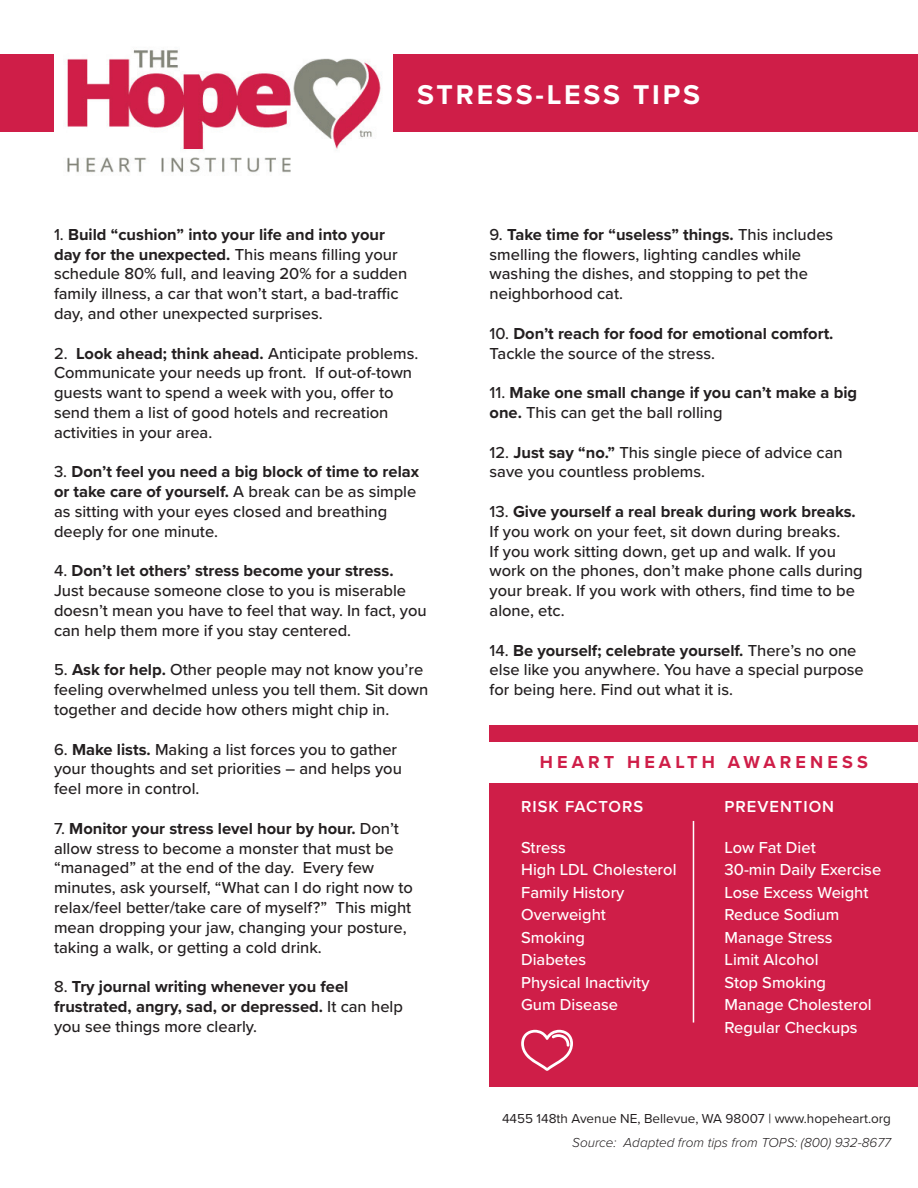
<style>
.page{position:relative;width:918px;height:1188px;background:#fff}
.page>*{position:absolute;margin:0;border:0;box-sizing:border-box;transform-origin:0 0}
.t1{font:700 28.2px "Proxima Nova";letter-spacing:.1em;color:#fff}
.t2{font:700 18px "Proxima Nova";letter-spacing:.23em;color:#cf1e48}
.t3{font:500 16.5px/19.8px "Proxima Nova";color:#231f20}
.t4{font:700 16.5px/19.8px "Proxima Nova";color:#231f20}
.t5{font:500 16.5px/22.5px "Proxima Nova";color:#fff}
.t6{font:600 16.5px "Proxima Nova";letter-spacing:.06em;color:#fff}
.t7{font:13.5px "Proxima Nova";color:#231f20}
.t8{font:italic 300 13.5px "Proxima Nova";color:#231f20}
.s1{font-weight:700}
.s2{font-weight:500}
</style>
<div class="page">
<div style="left:0;top:54px;width:918px;height:78px;background:#cf1e48"></div>
<img style="left:54px;top:50px;width:338px;height:123px">
<div style="left:490px;top:725px;width:428px;height:362px;background:#cf1e48"></div>
<hr style="left:693px;top:821px;width:1px;height:202px;background:#fff">
<svg style="left:521px;top:1030px;width:52px;height:41px"></svg>
<div style="left:477px;top:742px;width:441px;height:41px;background:#fff"></div>
<h1 class="t1" style="left:417px;top:74px;width:285px">STRESS-LESS TIPS</h1>
<p class="t3" style="left:54px;top:224px;width:355px">1. <span class="s1">Build “cushion” into your life and into your day for the unexpected.</span> This means filling your schedule 80% full, and leaving 20% for a sudden family illness, a car that won’t start, a bad-traffic day, and other unexpected surprises.</p>
<p class="t3" style="left:54px;top:343px;width:366px">2. <span class="s1">Look ahead; think ahead.</span> Anticipate problems.<br>Communicate your needs up front. If out-of-town guests want to spend a week with you, offer to send them a list of good hotels and recreation activities in your area.</p>
<p class="t3" style="left:54px;top:461px;width:367px">3. <span class="s1">Don’t feel you need a big block of time to relax or take care of yourself.</span> A break can be as simple as sitting with your eyes closed and breathing deeply for one minute.</p>
<p class="t3" style="left:54px;top:560px;width:374px">4. <span class="s1">Don’t let others’ stress become your stress.<br></span>Just because someone close to you is miserable doesn’t mean you have to feel that way. In fact, you can help them more if you stay centered.</p>
<p class="t3" style="left:54px;top:659px;width:376px">5. <span class="s1">Ask for help.</span> Other people may not know you’re feeling overwhelmed unless you tell them. Sit down together and decide how others might chip in.</p>
<p class="t3" style="left:54px;top:739px;width:349px">6. <span class="s1">Make lists.</span> Making a list forces you to gather your thoughts and set priorities – and helps you feel more in control.</p>
<p class="t3" style="left:54px;top:818px;width:360px">7. <span class="s1">Monitor your stress level hour by hour.</span> Don’t allow stress to become a monster that must be “managed” at the end of the day. Every few minutes, ask yourself, “What can I do right now to relax/feel better/take care of myself?” This might mean dropping your jaw, changing your posture, taking a walk, or getting a cold drink.</p>
<p class="t4" style="left:54px;top:976px;width:350px"><span class="s2">8.</span> Try journal writing whenever you feel frustrated, angry, sad, or depressed. <span class="s2">It can help you see things more clearly.</span></p>
<p class="t3" style="left:490px;top:224px;width:345px">9. <span class="s1">Take time for “useless” things.</span> This includes smelling the flowers, lighting candles while washing the dishes, and stopping to pet the neighborhood cat.</p>
<p class="t4" style="left:490px;top:323px;width:345px"><span class="s2">10.</span> Don’t reach for food for emotional comfort.<br><span class="s2">Tackle the source of the stress.</span></p>
<p class="t4" style="left:490px;top:382px;width:369px"><span class="s2">11.</span> Make one small change if you can’t make a big one. <span class="s2">This can get the ball rolling</span></p>
<p class="t3" style="left:490px;top:442px;width:355px">12. <span class="s1">Just say “no.”</span> This single piece of advice can save you countless problems.</p>
<p class="t3" style="left:490px;top:501px;width:375px">13. <span class="s1">Give yourself a real break during work breaks.<br></span>If you work on your feet, sit down during breaks.<br>If you work sitting down, get up and walk. If you work on the phones, don’t make phone calls during your break. If you work with others, find time to be alone, etc.</p>
<p class="t3" style="left:490px;top:640px;width:376px">14. <span class="s1">Be yourself; celebrate yourself.</span> There’s no one else like you anywhere. You have a special purpose for being here. Find out what it is.</p>
<p class="t2" style="left:540px;top:748px;width:330px">HEART HEALTH AWARENESS</p>
<p class="t6" style="left:521px;top:794px;width:124px">RISK FACTORS</p>
<p class="t5" style="left:521px;top:835px;width:157px">Stress<br>High LDL Cholesterol<br>Family History<br>Overweight<br>Smoking<br>Diabetes<br>Physical Inactivity<br>Gum Disease</p>
<p class="t6" style="left:725px;top:794px;width:111px">PREVENTION</p>
<p class="t5" style="left:725px;top:835px;width:158px">Low Fat Diet<br>30-min Daily Exercise<br>Lose Excess Weight<br>Reduce Sodium<br>Manage Stress<br>Limit Alcohol<br>Stop Smoking<br>Manage Cholesterol<br>Regular Checkups</p>
<p class="t7" style="left:502px;top:1108px;width:390px">4455 148th Avenue NE, Bellevue, WA 98007 | www.hopeheart.org</p>
<p class="t8" style="left:572px;top:1133px;width:320px">Source: Adapted from tips from TOPS: (800) 932-8677</p>
</div>
